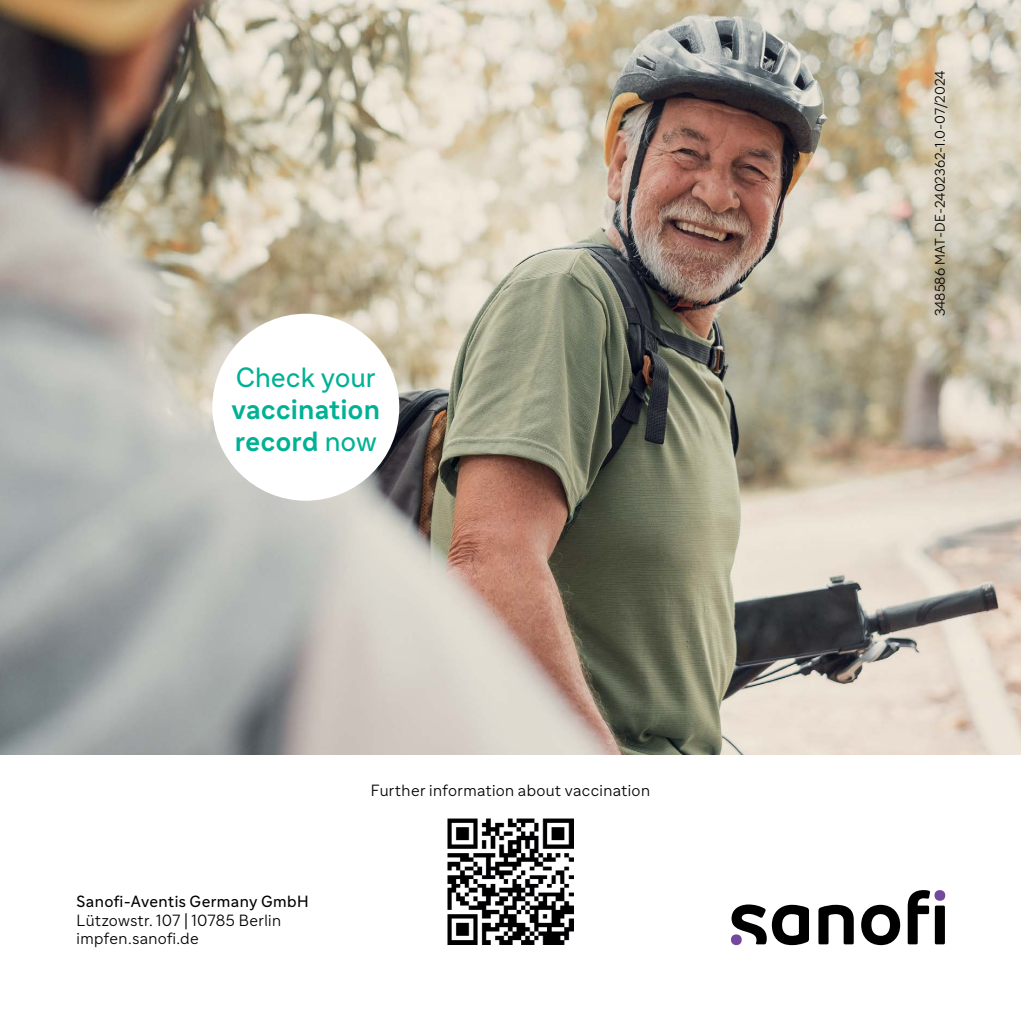
<style>
.page{position:relative;width:1021px;height:1021px;background:#fff}
.page>*{position:absolute;margin:0;border:0;box-sizing:border-box;transform-origin:0 0}
.t1{font:700 27px/32.4px "Sanofi Sans";letter-spacing:.005em;color:#00b195}
.t2{font:27px "Sanofi Sans";color:#00b195}
.t3{font:300 15.75px/18.9px "Sanofi Sans";letter-spacing:.025em;color:#000}
.t4{font:15.75px "Sanofi Sans";letter-spacing:.025em;color:#000}
.t5{font:300 13.5px "Sanofi Sans";color:#000}
.s1{font-weight:400}
</style>
<div class="page">
<img style="left:0;top:0;width:1020px;height:755px">
<svg style="left:731px;top:904px;width:78px;height:41px"></svg>
<svg style="left:818px;top:904px;width:35px;height:40px"></svg>
<svg style="left:861px;top:904px;width:39px;height:41px"></svg>
<div style="left:934px;top:905px;width:10px;height:39px;background:#000;border-radius:2px"></div>
<svg style="left:907px;top:890px;width:23px;height:54px"></svg>
<div style="left:731px;top:934px;width:10px;height:11px;background:#74489d;border-radius:50%"></div>
<div style="left:934px;top:890px;width:11px;height:10px;background:#74489d;border-radius:50%"></div>
<img style="left:447px;top:818px;width:127px;height:126px">
<div style="left:212px;top:314px;width:187px;height:186px;background:#fff;border-radius:50%"></div>
<h1 class="t2" style="left:236px;top:360px;width:142px">Check your</h1>
<h1 class="t1" style="left:231px;top:393px;width:150px">vaccination record <span class="s1">now</span></h1>
<p class="t4" style="left:77px;top:891px;width:234px">Sanofi-Aventis Germany GmbH</p>
<p class="t3" style="left:77px;top:910px;width:206px">Lützowstr. 107 | 10785 Berlin impfen.sanofi.de</p>
<p class="t3" style="left:371px;top:780px;width:280px">Further information about vaccination</p>
<p class="t5" style="left:931px;top:316px;width:247px;rotate:-90deg">348586 MAT-DE-2402362-1.0-07/2024</p>
</div>
